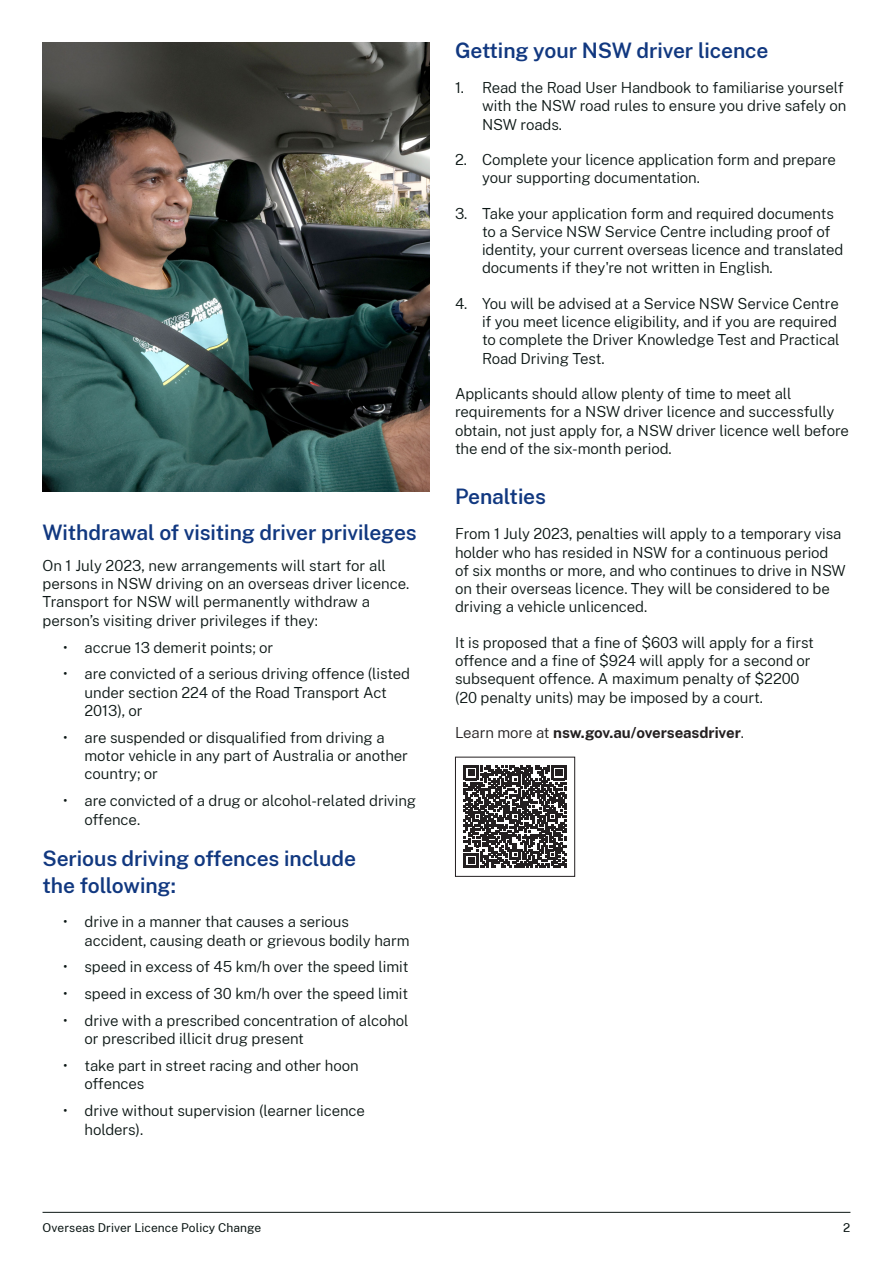
<style>
.page{position:relative;width:893px;height:1263px;background:#fff}
.page>*{position:absolute;margin:0;border:0;box-sizing:border-box;transform-origin:0 0}
.Heading_2__H2{font:600 21px/27px "Public Sans NSW";letter-spacing:-.005em;color:#113880}
.Heading_2__H2-2{font:300 15px/18.3px "Public Sans NSW";letter-spacing:-.005em;color:#0b1614}
.Level_3_bullet{font:300 15px/18.3px "Public Sans NSW";letter-spacing:-.005em;color:#0b1614}
.Body{font:300 15px/18.3px "Public Sans NSW";color:#0b1614}
.Heading_2__H2-3{font:700 15px "Public Sans NSW";letter-spacing:-.005em;color:#231f20}
.t1{font:12px "Public Sans NSW";letter-spacing:.005em;color:#0b1614}
.s1{font-weight:300}
</style>
<div class="page">
<img style="left:43px;top:43px;width:386px;height:448px">
<svg style="left:464px;top:765px;width:102px;height:103px"></svg>
<div style="left:455px;top:757px;width:120px;height:119px;border:1px solid #231f20"></div>
<hr style="left:43px;top:1212px;width:807px;height:1px;background:#0b1614">
<h2 class="Heading_2__H2" style="left:43px;top:517px;width:376px">Withdrawal of visiting driver privileges</h2>
<p class="Body" style="left:43px;top:555px;width:368px">On 1 July 2023, new arrangements will start for all persons in NSW driving on an overseas driver licence.<br>Transport for NSW will permanently withdraw a person’s visiting driver privileges if they:</p>
<p class="Level_3_bullet" style="left:63px;top:637px;width:212px">• accrue 13 demerit points; or</p>
<p class="Level_3_bullet" style="left:85px;top:664px;width:327px;text-indent:-21px">• are convicted of a serious driving offence (listed under section 224 of the Road Transport Act<br>2013), or</p>
<p class="Level_3_bullet" style="left:85px;top:727px;width:325px;text-indent:-21px">• are suspended or disqualified from driving a motor vehicle in any part of Australia or another country; or</p>
<p class="Level_3_bullet" style="left:85px;top:791px;width:333px;text-indent:-21px">• are convicted of a drug or alcohol-related driving offence.</p>
<h2 class="Heading_2__H2" style="left:43px;top:843px;width:315px">Serious driving offences include the following:</h2>
<p class="Level_3_bullet" style="left:85px;top:912px;width:327px;text-indent:-21px">• drive in a manner that causes a serious accident, causing death or grievous bodily harm</p>
<p class="Level_3_bullet" style="left:63px;top:957px;width:347px">• speed in excess of 45 km/h over the speed limit</p>
<p class="Level_3_bullet" style="left:63px;top:984px;width:346px">• speed in excess of 30 km/h over the speed limit</p>
<p class="Level_3_bullet" style="left:85px;top:1010px;width:326px;text-indent:-21px">• drive with a prescribed concentration of alcohol or prescribed illicit drug present</p>
<p class="Level_3_bullet" style="left:85px;top:1055px;width:276px;text-indent:-21px">• take part in street racing and other hoon offences</p>
<p class="Level_3_bullet" style="left:85px;top:1101px;width:282px;text-indent:-21px">• drive without supervision (learner licence holders).</p>
<h2 class="Heading_2__H2" style="left:455px;top:35px;width:315px">Getting your NSW driver licence</h2>
<h2 class="Heading_2__H2-2" style="left:482px;top:77px;width:366px;text-indent:-27px">1. Read the Road User Handbook to familiarise yourself with the NSW road rules to ensure you drive safely on<br>NSW roads.</h2>
<h2 class="Heading_2__H2-2" style="left:482px;top:149px;width:356px;text-indent:-27px">2. Complete your licence application form and prepare your supporting documentation.</h2>
<h2 class="Heading_2__H2-2" style="left:482px;top:203px;width:363px;text-indent:-27px">3. Take your application form and required documents to a Service NSW Service Centre including proof of identity, your current overseas licence and translated documents if they're not written in English.</h2>
<h2 class="Heading_2__H2-2" style="left:482px;top:293px;width:359px;text-indent:-27px">4. You will be advised at a Service NSW Service Centre if you meet licence eligibility, and if you are required to complete the Driver Knowledge Test and Practical Road Driving Test.</h2>
<h2 class="Heading_2__H2-2" style="left:455px;top:383px;width:396px">Applicants should allow plenty of time to meet all requirements for a NSW driver licence and successfully obtain, not just apply for, a NSW driver licence well before the end of the six-month period.</h2>
<h2 class="Heading_2__H2" style="left:455px;top:481px;width:93px">Penalties</h2>
<h2 class="Heading_2__H2-2" style="left:455px;top:524px;width:392px">From 1 July 2023, penalties will apply to a temporary visa holder who has resided in NSW for a continuous period of six months or more, and who continues to drive in NSW on their overseas licence. They will be considered to be driving a vehicle unlicenced.</h2>
<h2 class="Heading_2__H2-2" style="left:455px;top:632px;width:360px">It is proposed that a fine of $603 will apply for a first offence and a fine of $924 will apply for a second or subsequent offence. A maximum penalty of $2200 (20 penalty units) may be imposed by a court.</h2>
<h2 class="Heading_2__H2-3" style="left:455px;top:721px;width:290px"><span class="s1">Learn more at</span> nsw.gov.au/overseasdriver<span class="s1">.</span></h2>
<p class="t1" style="left:43px;top:1219px;width:220px">Overseas Driver Licence Policy Change</p>
<p class="t1" style="left:843px;top:1219px;width:9px">2</p>
</div>
